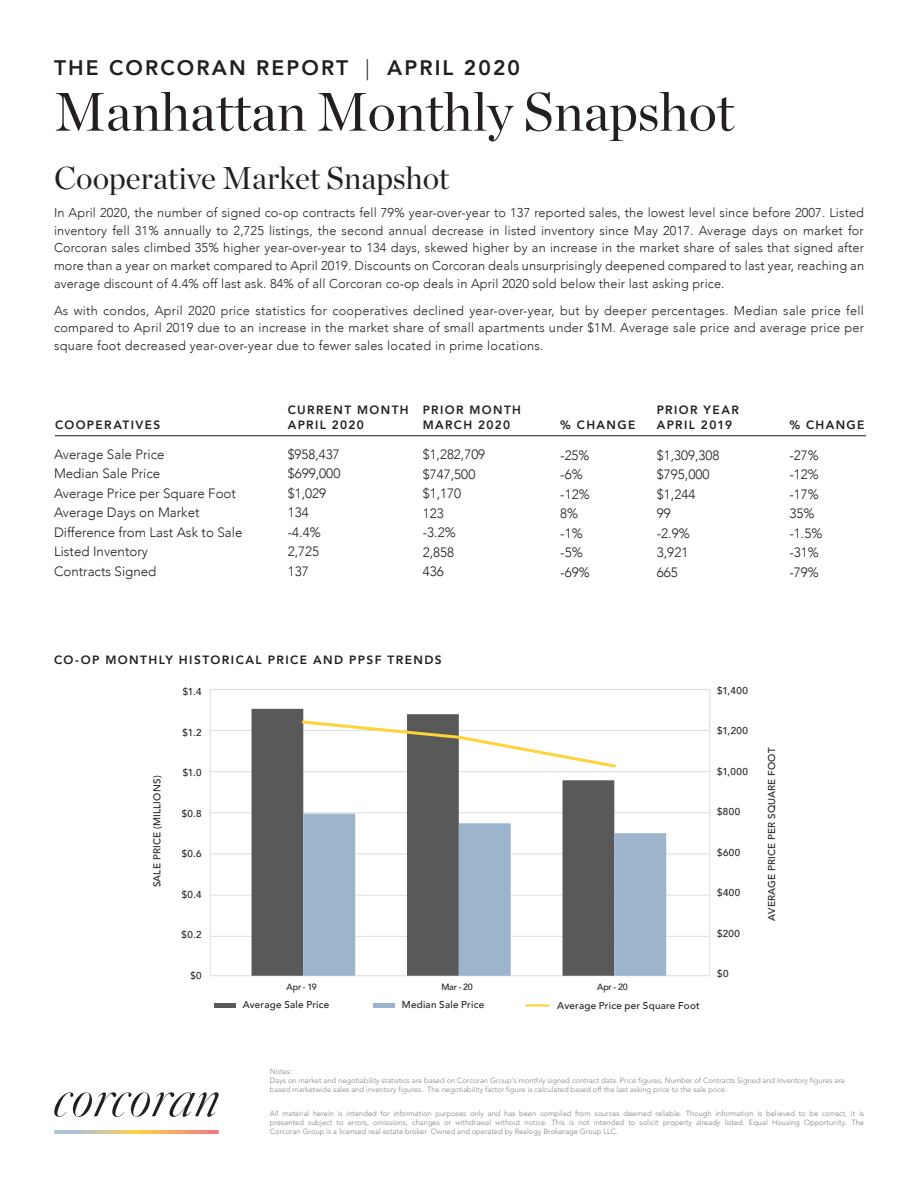
<style>
.page{position:relative;width:918px;height:1188px;background:#fff}
.page>*{position:absolute;margin:0;border:0;box-sizing:border-box;transform-origin:0 0}
.t1{font:54px "Chronicle Display";color:#231f20}
.t2{font:31.5px "Chronicle Display";color:#231f20}
.t3{font:800 21px "Avenir";letter-spacing:.1em;color:#231f20}
.t4{font:300 13.5px "Avenir";color:#231f20}
.t5{font:300 12.75px/17.7px "Avenir";letter-spacing:.015em;color:#231f20;text-align:justify}
.t6{font:800 12px "Avenir";letter-spacing:.12em;color:#231f20}
.t7{font:500 9.9px "Avenir";letter-spacing:.025em;color:#231f20}
.t8{font:500 9px "Avenir";letter-spacing:-.015em;color:#231f20}
.t9{font:300 7.5px/9px "Avenir";color:#808285}
.s1{font-weight:300}
</style>
<div class="page">
<svg style="left:54px;top:1130px;width:165px;height:4px"></svg>
<svg style="left:54px;top:1092px;width:165px;height:25px"></svg>
<hr style="left:55px;top:436px;width:811px;height:1px;background:#231f20">
<svg style="left:210px;top:690px;width:500px;height:250px"></svg>
<hr style="left:210px;top:730px;width:500px;height:1px;background:#dcdddf">
<hr style="left:210px;top:771px;width:500px;height:1px;background:#dcdddf">
<hr style="left:210px;top:812px;width:500px;height:1px;background:#dcdddf">
<hr style="left:210px;top:854px;width:500px;height:1px;background:#dcdddf">
<hr style="left:210px;top:895px;width:500px;height:1px;background:#dcdddf">
<hr style="left:709px;top:724px;width:1px;height:252px;background:#dcdddf">
<hr style="left:210px;top:975px;width:500px;height:1px;background:#dcdddf">
<div style="left:214px;top:1003px;width:22px;height:5px;background:#595959"></div>
<div style="left:374px;top:1003px;width:21px;height:5px;background:#9db5ce"></div>
<hr style="left:526px;top:1004px;width:23px;height:2px;background:#ffd436">
<hr style="left:210px;top:936px;width:499px;height:1px;background:#dcdddf">
<hr style="left:210px;top:939px;width:1px;height:37px;background:#dcdddf">
<hr style="left:210px;top:689px;width:500px;height:1px;background:#dcdddf">
<hr style="left:710px;top:690px;width:1px;height:38px;background:#dcdddf">
<svg style="left:252px;top:709px;width:362px;height:267px;fill:#595959"></svg>
<svg style="left:303px;top:814px;width:363px;height:162px"></svg>
<svg style="left:300px;top:719px;width:318px;height:51px"></svg>
<p class="t3" style="left:54px;top:51px;width:467px">THE CORCORAN REPORT <span class="s1">|</span> APRIL 2020</p>
<p class="t1" style="left:54px;top:70px;width:682px">Manhattan Monthly Snapshot</p>
<p class="t2" style="left:54px;top:154px;width:397px">Cooperative Market Snapshot</p>
<p class="t5" style="left:54px;top:204px;width:812px">In April 2020, the number of signed co-op contracts fell 79% year-over-year to 137 reported sales, the lowest level since before 2007. Listed inventory fell 31% annually to 2,725 listings, the second annual decrease in listed inventory since May 2017. Average days on market for Corcoran sales climbed 35% higher year-over-year to 134 days, skewed higher by an increase in the market share of sales that signed after more than a year on market compared to April 2019. Discounts on Corcoran deals unsurprisingly deepened compared to last year, reaching an average discount of 4.4% off last ask. 84% of all Corcoran co-op deals in April 2020 sold below their last asking price.</p>
<p class="t5" style="left:54px;top:301px;width:812px">As with condos, April 2020 price statistics for cooperatives declined year-over-year, but by deeper percentages. Median sale price fell compared to April 2019 due to an increase in the market share of small apartments under $1M. Average sale price and average price per square foot decreased year-over-year due to fewer sales located in prime locations.</p>
<p class="t6" style="left:55px;top:416px;width:107px">COOPERATIVES</p>
<p class="t4" style="left:54px;top:446px;width:112px">Average Sale Price</p>
<p class="t4" style="left:54px;top:466px;width:108px">Median Sale Price</p>
<p class="t4" style="left:54px;top:485px;width:184px">Average Price per Square Foot</p>
<p class="t4" style="left:54px;top:505px;width:147px">Average Days on Market</p>
<p class="t4" style="left:54px;top:524px;width:190px">Difference from Last Ask to Sale</p>
<p class="t4" style="left:54px;top:544px;width:96px">Listed Inventory</p>
<p class="t4" style="left:54px;top:563px;width:104px">Contracts Signed</p>
<p class="t6" style="left:288px;top:401px;width:122px">CURRENT MONTH</p>
<p class="t6" style="left:288px;top:416px;width:78px">APRIL 2020</p>
<p class="t4" style="left:288px;top:446px;width:54px">$958,437</p>
<p class="t4" style="left:288px;top:466px;width:54px">$699,000</p>
<p class="t4" style="left:288px;top:485px;width:40px">$1,029</p>
<p class="t4" style="left:288px;top:505px;width:23px">134</p>
<p class="t4" style="left:288px;top:524px;width:35px">-4.4%</p>
<p class="t4" style="left:288px;top:544px;width:33px">2,725</p>
<p class="t4" style="left:288px;top:563px;width:23px">137</p>
<p class="t6" style="left:423px;top:401px;width:100px">PRIOR MONTH</p>
<p class="t6" style="left:423px;top:416px;width:89px">MARCH 2020</p>
<p class="t6" style="left:560px;top:416px;width:77px">% CHANGE</p>
<p class="t4" style="left:423px;top:447px;width:64px">$1,282,709</p>
<p class="t4" style="left:423px;top:466px;width:54px">$747,500</p>
<p class="t4" style="left:423px;top:486px;width:40px">$1,170</p>
<p class="t4" style="left:423px;top:505px;width:23px">123</p>
<p class="t4" style="left:423px;top:525px;width:35px">-3.2%</p>
<p class="t4" style="left:423px;top:544px;width:33px">2,858</p>
<p class="t4" style="left:423px;top:564px;width:23px">436</p>
<p class="t4" style="left:560px;top:447px;width:31px">-25%</p>
<p class="t4" style="left:560px;top:467px;width:24px">-6%</p>
<p class="t4" style="left:560px;top:486px;width:31px">-12%</p>
<p class="t4" style="left:560px;top:506px;width:20px">8%</p>
<p class="t4" style="left:560px;top:525px;width:24px">-1%</p>
<p class="t4" style="left:560px;top:545px;width:24px">-5%</p>
<p class="t4" style="left:560px;top:564px;width:31px">-69%</p>
<p class="t6" style="left:657px;top:401px;width:84px">PRIOR YEAR</p>
<p class="t6" style="left:657px;top:416px;width:77px">APRIL 2019</p>
<p class="t6" style="left:789px;top:416px;width:77px">% CHANGE</p>
<p class="t4" style="left:657px;top:447px;width:64px">$1,309,308</p>
<p class="t4" style="left:657px;top:467px;width:54px">$795,000</p>
<p class="t4" style="left:657px;top:486px;width:40px">$1,244</p>
<p class="t4" style="left:657px;top:505px;width:16px">99</p>
<p class="t4" style="left:657px;top:525px;width:35px">-2.9%</p>
<p class="t4" style="left:657px;top:544px;width:33px">3,921</p>
<p class="t4" style="left:657px;top:564px;width:23px">665</p>
<p class="t4" style="left:789px;top:447px;width:31px">-27%</p>
<p class="t4" style="left:789px;top:467px;width:31px">-12%</p>
<p class="t4" style="left:789px;top:486px;width:31px">-17%</p>
<p class="t4" style="left:789px;top:505px;width:27px">35%</p>
<p class="t4" style="left:789px;top:525px;width:35px">-1.5%</p>
<p class="t4" style="left:789px;top:544px;width:31px">-31%</p>
<p class="t4" style="left:789px;top:564px;width:31px">-79%</p>
<p class="t6" style="left:54px;top:650px;width:389px">CO-OP MONTHLY HISTORICAL PRICE AND PPSF TRENDS</p>
<p class="t7" style="left:149px;top:887px;width:113px;rotate:-90deg">SALE PRICE (MILLIONS)</p>
<p class="t7" style="left:183px;top:683px;width:20px">$1.4</p>
<p class="t7" style="left:183px;top:724px;width:21px">$1.2</p>
<p class="t7" style="left:183px;top:764px;width:20px">$1.0</p>
<p class="t7" style="left:182px;top:805px;width:21px">$0.8</p>
<p class="t7" style="left:182px;top:845px;width:21px">$0.6</p>
<p class="t7" style="left:182px;top:886px;width:21px">$0.4</p>
<p class="t7" style="left:182px;top:926px;width:22px">$0.2</p>
<p class="t7" style="left:190px;top:967px;width:13px">$0</p>
<p class="t8" style="left:287px;top:979px;width:32px">Apr - 19</p>
<p class="t8" style="left:441px;top:979px;width:33px">Mar - 20</p>
<p class="t8" style="left:597px;top:979px;width:32px">Apr - 20</p>
<p class="t7" style="left:717px;top:682px;width:32px">$1,400</p>
<p class="t7" style="left:717px;top:722px;width:32px">$1,200</p>
<p class="t7" style="left:717px;top:763px;width:32px">$1,000</p>
<p class="t7" style="left:717px;top:803px;width:25px">$800</p>
<p class="t7" style="left:717px;top:844px;width:25px">$600</p>
<p class="t7" style="left:717px;top:884px;width:25px">$400</p>
<p class="t7" style="left:717px;top:925px;width:24px">$200</p>
<p class="t7" style="left:717px;top:965px;width:13px">$0</p>
<p class="t7" style="left:763px;top:921px;width:175px;rotate:-90deg">AVERAGE PRICE PER SQUARE FOOT</p>
<p class="t7" style="left:243px;top:996px;width:88px">Average Sale Price</p>
<p class="t7" style="left:402px;top:996px;width:84px">Median Sale Price</p>
<p class="t7" style="left:557px;top:997px;width:144px">Average Price per Square Foot</p>
<p class="t9" style="left:270px;top:1067px;width:577px">Notes:<br>Days on market and negotiability statistics are based on Corcoran Group’s monthly signed contract data. Price figures, Number of Contracts Signed and Inventory figures are based marketwide sales and inventory figures.. The negotiability factor figure is calculated based off the last asking price to the sale price.</p>
<p class="t9" style="left:270px;top:1109px;width:596px;text-align:justify">All material herein is intended for information purposes only and has been compiled from sources deemed reliable. Though information is believed to be correct, it is presented subject to errors, omissions, changes or withdrawal without notice. This is not intended to solicit property already listed. Equal Housing Opportunity. The Corcoran Group is a licensed real estate broker. Owned and operated by Realogy Brokerage Group LLC.</p>
</div>
